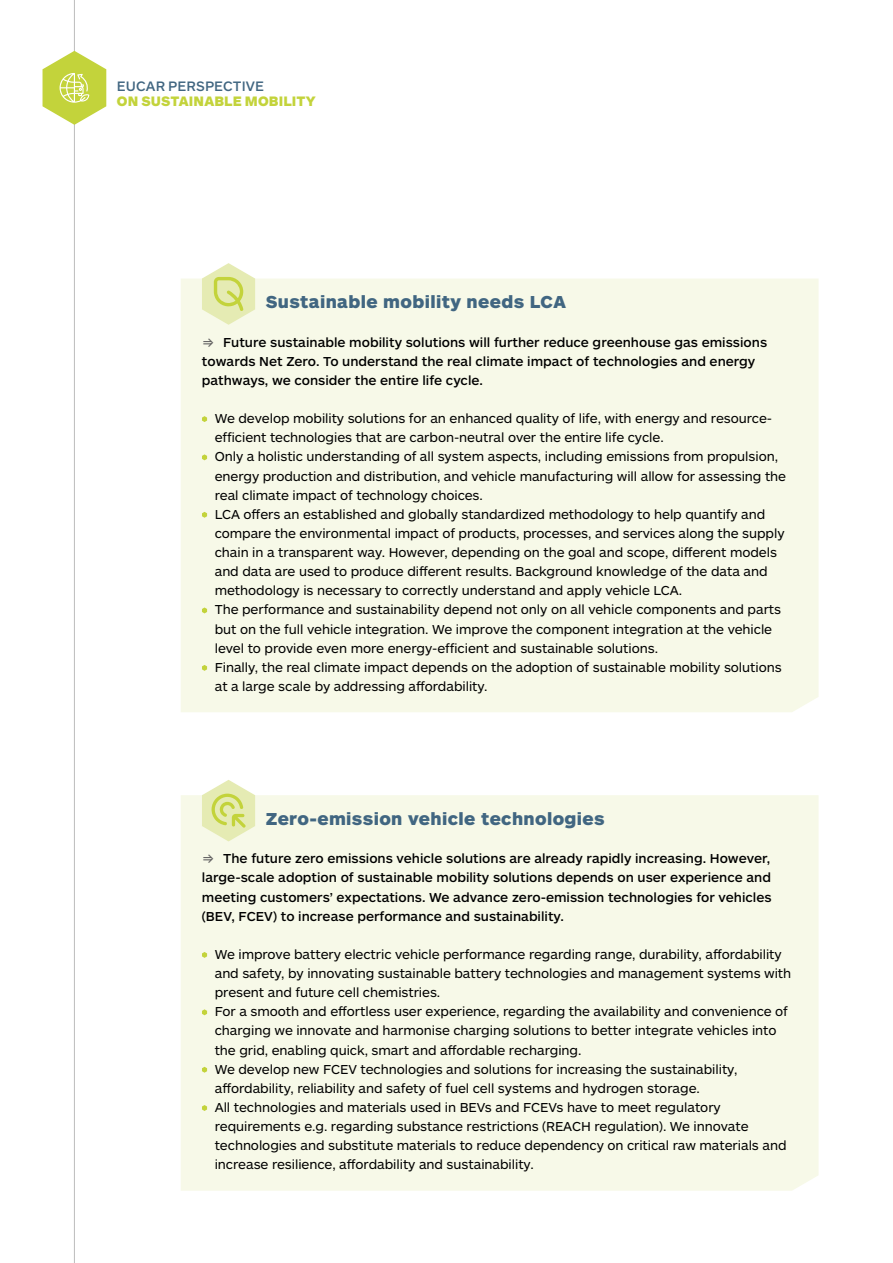
<style>
.page{position:relative;width:893px;height:1263px;background:#fff}
.page>*{position:absolute;margin:0;border:0;box-sizing:border-box;transform-origin:0 0}
.t1{font:900 18px "ARS Maquette Pro";letter-spacing:.02em;color:#416681}
.t2{font:900 14.25px "ARS Maquette Pro";letter-spacing:.01em;color:#c3d33b}
.t3{font:500 14.25px "ARS Maquette Pro";letter-spacing:.01em;color:#416681}
.t4{font:13.5px/19.2px "ARS Maquette Pro";letter-spacing:-.005em;color:#000}
.t5{font:500 13.5px/19.2px "ARS Maquette Pro";color:#000}
.s1{font-family:"Inter";font-weight:400;color:#646363}
</style>
<div class="page">
<hr style="left:74px;top:0;width:1px;height:1263px;background:#bcbcbc">
<svg style="left:43px;top:51px;width:63px;height:74px"></svg>
<div style="left:181px;top:279px;width:638px;height:433px;background:#f7f9e8"></div>
<svg style="left:202px;top:416px;width:5px;height:6px"></svg>
<svg style="left:202px;top:454px;width:5px;height:6px"></svg>
<svg style="left:202px;top:512px;width:5px;height:6px"></svg>
<svg style="left:202px;top:607px;width:5px;height:6px"></svg>
<svg style="left:202px;top:665px;width:5px;height:6px"></svg>
<svg style="left:202px;top:263px;width:53px;height:62px;background:#e6ecb5"></svg>
<div style="left:181px;top:795px;width:638px;height:396px;background:#f7f9e8"></div>
<svg style="left:202px;top:952px;width:5px;height:6px"></svg>
<svg style="left:202px;top:1009px;width:5px;height:6px"></svg>
<svg style="left:202px;top:1067px;width:5px;height:6px"></svg>
<svg style="left:202px;top:1105px;width:5px;height:6px"></svg>
<svg style="left:202px;top:780px;width:53px;height:61px;background:#e5ebb3"></svg>
<p class="t3" style="left:117px;top:77px;width:149px">EUCAR PERSPECTIVE</p>
<p class="t2" style="left:117px;top:92px;width:200px">ON SUSTAINABLE MOBILITY</p>
<h1 class="t1" style="left:266px;top:290px;width:302px">Sustainable mobility needs LCA</h1>
<p class="t5" style="left:202px;top:332px;width:567px"><span class="s1">⇒</span> Future sustainable mobility solutions will further reduce greenhouse gas emissions towards Net Zero. To understand the real climate impact of technologies and energy pathways, we consider the entire life cycle.</p>
<p class="t4" style="left:215px;top:408px;width:573px">We develop mobility solutions for an enhanced quality of life, with energy and resource&shy;efficient technologies that are carbon-neutral over the entire life cycle.<br>Only a holistic understanding of all system aspects, including emissions from propulsion, energy production and distribution, and vehicle manufacturing will allow for assessing the real climate impact of technology choices.<br>LCA offers an established and globally standardized methodology to help quantify and compare the environmental impact of products, processes, and services along the supply chain in a transparent way. However, depending on the goal and scope, different models and data are used to produce different results. Background knowledge of the data and methodology is necessary to correctly understand and apply vehicle LCA.<br>The performance and sustainability depend not only on all vehicle components and parts but on the full vehicle integration. We improve the component integration at the vehicle level to provide even more energy-efficient and sustainable solutions.<br>Finally, the real climate impact depends on the adoption of sustainable mobility solutions at a large scale by addressing affordability.</p>
<h1 class="t1" style="left:266px;top:807px;width:340px">Zero-emission vehicle technologies</h1>
<p class="t5" style="left:202px;top:848px;width:571px;text-align:justify"><span class="s1">⇒</span> The future zero emissions vehicle solutions are already rapidly increasing. However, large-scale adoption of sustainable mobility solutions depends on user experience and meeting customers’ expectations. We advance zero-emission technologies for vehicles (BEV, FCEV) to increase performance and sustainability.</p>
<p class="t4" style="left:215px;top:944px;width:578px">We improve battery electric vehicle performance regarding range, durability, affordability and safety, by innovating sustainable battery technologies and management systems with present and future cell chemistries.<br>For a smooth and effortless user experience, regarding the availability and convenience of charging we innovate and harmonise charging solutions to better integrate vehicles into the grid, enabling quick, smart and affordable recharging.<br>We develop new FCEV technologies and solutions for increasing the sustainability, affordability, reliability and safety of fuel cell systems and hydrogen storage.<br>All technologies and materials used in BEVs and FCEVs have to meet regulatory requirements e.g. regarding substance restrictions (REACH regulation). We innovate technologies and substitute materials to reduce dependency on critical raw materials and increase resilience, affordability and sustainability.</p>
</div>
